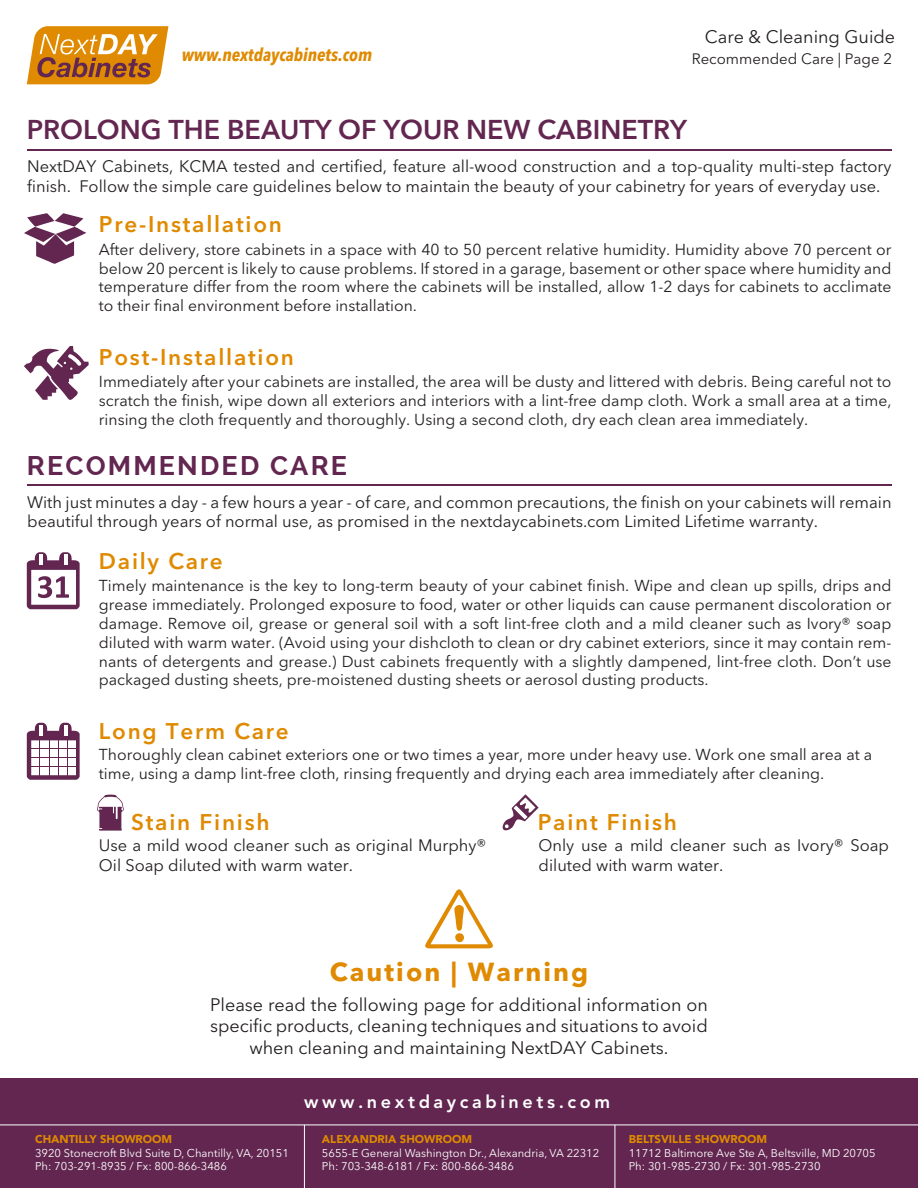
<style>
.page{position:relative;width:918px;height:1188px;background:#fff}
.page>*{position:absolute;margin:0;border:0;box-sizing:border-box;transform-origin:0 0}
.t1{font:600 27px "Avenir Next LT Pro";color:#622650}
.t2{font:700 27px "Raleway";letter-spacing:.08em;color:#622650}
.t3{font:700 25.95px "Avenir Next LT Pro";letter-spacing:.08em;color:#df8a00}
.t4{font:600 22.5px "Avenir Next LT Pro";letter-spacing:.08em;color:#df8a00}
.t5{font:18px/21.6px "Avenir Next LT Pro";color:#231f20;text-align:center}
.t6{font:italic 700 condensed 18px "Avenir Next LT Pro";color:#df8a00}
.t7{font:800 18px "Avenir LT Std";letter-spacing:.2em;color:#fff}
.t8{font:16.5px/19.8px "Avenir Next LT Pro";color:#231f20}
.t9{font:15.75px/18.9px "Avenir Next LT Pro";color:#231f20;text-align:justify}
.t10{font:15px "Avenir Next LT Pro";color:#231f20}
.t11{font:11.25px/13.5px "Avenir Next LT Pro";color:#fff}
.t12{font:900 11.25px "Avenir LT Std";color:#df8a00}
</style>
<div class="page">
<svg style="left:24px;top:346px;width:65px;height:54px"></svg>
<hr style="left:27px;top:149px;width:865px;height:2px;background:#622650">
<svg style="left:24px;top:213px;width:62px;height:51px"></svg>
<svg style="left:27px;top:723px;width:53px;height:57px"></svg>
<hr style="left:39px;top:740px;width:1px;height:36px;background:#622650">
<hr style="left:67px;top:740px;width:1px;height:36px;background:#622650">
<hr style="left:49px;top:740px;width:1px;height:36px;background:#622650">
<hr style="left:58px;top:740px;width:1px;height:36px;background:#622650">
<hr style="left:30px;top:748px;width:47px;height:1px;background:#622650">
<hr style="left:30px;top:766px;width:47px;height:1px;background:#622650">
<hr style="left:30px;top:757px;width:47px;height:1px;background:#622650">
<svg style="left:27px;top:552px;width:53px;height:57px"></svg>
<svg style="left:97px;top:795px;width:27px;height:36px"></svg>
<svg style="left:503px;top:794px;width:36px;height:36px"></svg>
<hr style="left:27px;top:484px;width:865px;height:2px;background:#622650">
<svg style="left:27px;top:26px;width:141px;height:58px"></svg>
<div style="left:0;top:1078px;width:918px;height:110px;background:#622650"></div>
<hr style="left:304px;top:1125px;width:1px;height:63px;background:#fff">
<hr style="left:0;top:1125px;width:918px;height:1px;background:#fff">
<hr style="left:615px;top:1125px;width:1px;height:63px;background:#fff">
<svg style="left:425px;top:889px;width:68px;height:60px"></svg>
<p class="t6" style="left:182px;top:43px;width:192px">www.nextdaycabinets.com</p>
<p class="t5" style="left:705px;top:25px;width:192px">Care &amp; Cleaning Guide</p>
<p class="t10" style="left:692px;top:49px;width:202px">Recommended Care | Page 2</p>
<h1 class="t1" style="left:27px;top:113px;width:662px">PROLONG THE BEAUTY OF YOUR NEW CABINETRY</h1>
<p class="t8" style="left:27px;top:156px;width:866px">NextDAY Cabinets, KCMA tested and certified, feature all-wood construction and a top-quality multi-step factory finish. Follow the simple care guidelines below to maintain the beauty of your cabinetry for years of everyday use.</p>
<h3 class="t4" style="left:99px;top:211px;width:185px">Pre-Installation</h3>
<p class="t9" style="left:99px;top:240px;width:794px">After delivery, store cabinets in a space with 40 to 50 percent relative humidity. Humidity above 70 percent or below 20 percent is likely to cause problems. If stored in a garage, basement or other space where humidity and temperature differ from the room where the cabinets will be installed, allow 1-2 days for cabinets to acclimate to their final environment before installation.</p>
<h3 class="t4" style="left:99px;top:344px;width:197px">Post-Installation</h3>
<p class="t9" style="left:99px;top:372px;width:794px">Immediately after your cabinets are installed, the area will be dusty and littered with debris. Being careful not to scratch the finish, wipe down all exteriors and interiors with a lint-free damp cloth. Work a small area at a time, rinsing the cloth frequently and thoroughly. Using a second cloth, dry each clean area immediately.</p>
<h1 class="t2" style="left:27px;top:451px;width:322px">RECOMMENDED CARE</h1>
<p class="t8" style="left:27px;top:492px;width:866px">With just minutes a day - a few hours a year - of care, and common precautions, the finish on your cabinets will remain beautiful through years of normal use, as promised in the nextdaycabinets.com Limited Lifetime warranty.</p>
<h3 class="t4" style="left:99px;top:547px;width:125px">Daily Care</h3>
<p class="t9" style="left:99px;top:576px;width:794px">Timely maintenance is the key to long-term beauty of your cabinet finish. Wipe and clean up spills, drips and grease immediately. Prolonged exposure to food, water or other liquids can cause permanent discoloration or damage. Remove oil, grease or general soil with a soft lint-free cloth and a mild cleaner such as Ivory® soap diluted with warm water. (Avoid using your dishcloth to clean or dry cabinet exteriors, since it may contain rem&shy;nants of detergents and grease.) Dust cabinets frequently with a slightly dampened, lint-free cloth. Don’t use packaged dusting sheets, pre-moistened dusting sheets or aerosol dusting products.</p>
<h3 class="t4" style="left:99px;top:718px;width:191px">Long Term Care</h3>
<p class="t9" style="left:99px;top:745px;width:775px">Thoroughly clean cabinet exteriors one or two times a year, more under heavy use. Work one small area at a time, using a damp lint-free cloth, rinsing frequently and drying each area immediately after cleaning.</p>
<h3 class="t4" style="left:131px;top:809px;width:140px">Stain Finish</h3>
<h3 class="t4" style="left:538px;top:809px;width:141px">Paint Finish</h3>
<p class="t8" style="left:99px;top:835px;width:389px">Use a mild wood cleaner such as original Murphy®<br>Oil Soap diluted with warm water.</p>
<p class="t8" style="left:539px;top:835px;width:352px">Only use a mild cleaner such as Ivory® Soap diluted with warm water.</p>
<h2 class="t3" style="left:330px;top:956px;width:260px">Caution | Warning</h2>
<p class="t5" style="left:210px;top:994px;width:499px">Please read the following page for additional information on specific products, cleaning techniques and situations to avoid when cleaning and maintaining NextDAY Cabinets.</p>
<p class="t12" style="left:35px;top:1133px;width:139px">CHANTILLY SHOWROOM</p>
<p class="t11" style="left:35px;top:1146px;width:255px">3920 Stonecroft Blvd Suite D, Chantilly, VA, 20151<br>Ph: 703-291-8935 / Fx: 800-866-3486</p>
<p class="t7" style="left:304px;top:1091px;width:307px">www.nextdaycabinets.com</p>
<p class="t12" style="left:322px;top:1133px;width:152px">ALEXANDRIA SHOWROOM</p>
<p class="t11" style="left:322px;top:1146px;width:279px">5655-E General Washington Dr., Alexandria, VA 22312<br>Ph: 703-348-6181 / Fx: 800-866-3486</p>
<p class="t12" style="left:629px;top:1133px;width:140px">BELTSVILLE SHOWROOM</p>
<p class="t11" style="left:629px;top:1146px;width:248px">11712 Baltimore Ave Ste A, Beltsville, MD 20705<br>Ph: 301-985-2730 / Fx: 301-985-2730</p>
</div>
